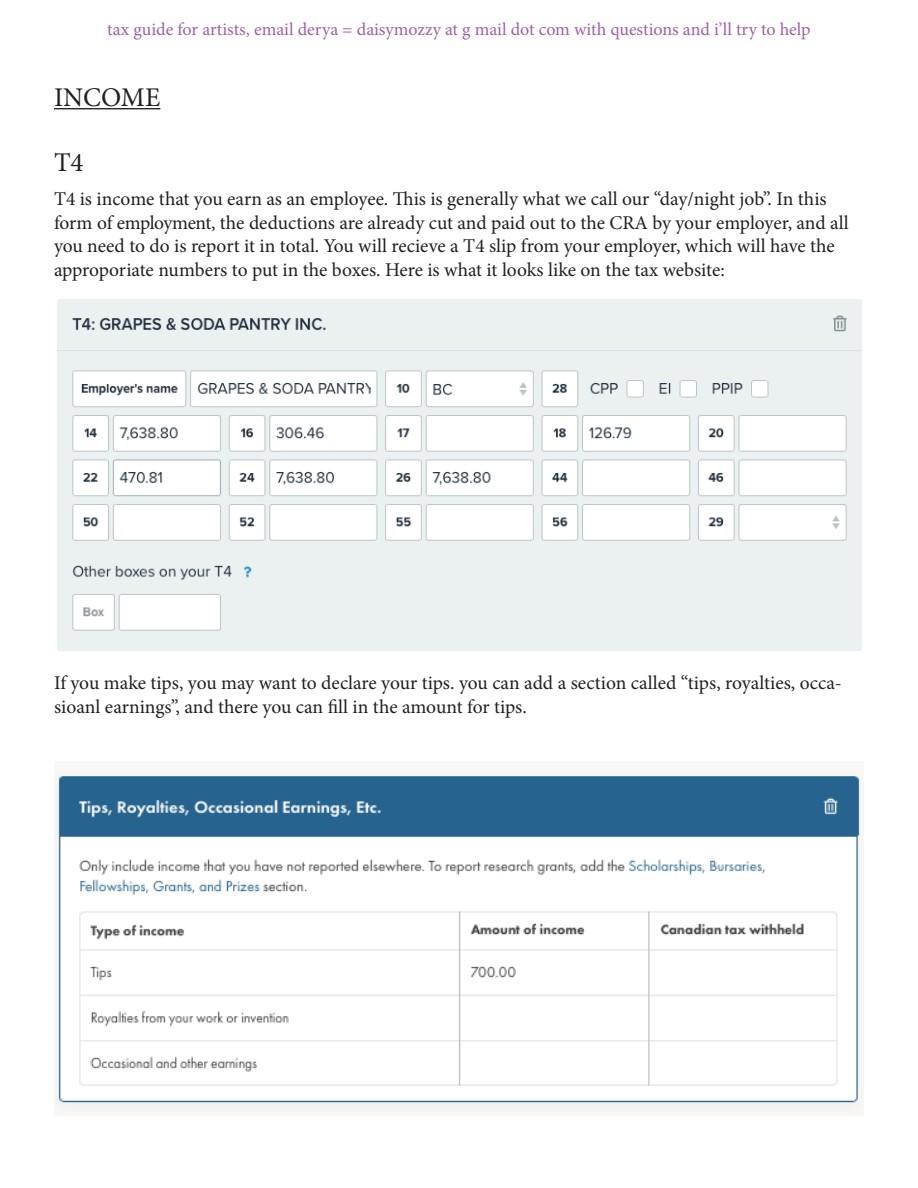
<style>
.page{position:relative;width:918px;height:1188px;background:#fff}
.page>*{position:absolute;margin:0;border:0;box-sizing:border-box;transform-origin:0 0}
.t1{font:27px "Minion Pro";color:#231f20}
.t2{font:19.5px/23.4px "Minion Pro";letter-spacing:-.005em;color:#231f20}
.t3{font:18px "Minion Pro";color:#a05fa7}
</style>
<div class="page">
<hr style="left:54px;top:108px;width:106px;height:1px;background:#231f20">
<img style="left:57px;top:299px;width:805px;height:352px">
<img style="left:55px;top:776px;width:807px;height:336px">
<p class="t3" style="left:107px;top:17px;width:705px">tax guide for artists, email derya = daisymozzy at g mail dot com with questions and i’ll try to help</p>
<p class="t1" style="left:54px;top:79px;width:108px">INCOME</p>
<p class="t1" style="left:54px;top:144px;width:31px">T4</p>
<p class="t2" style="left:54px;top:188px;width:796px">T4 is income that you earn as an employee. This is generally what we call our “day/night job”. In this form of employment, the deductions are already cut and paid out to the CRA by your employer, and all you need to do is report it in total. You will recieve a T4 slip from your employer, which will have the approporiate numbers to put in the boxes. Here is what it looks like on the tax website:</p>
<p class="t2" style="left:54px;top:671px;width:789px">If you make tips, you may want to declare your tips. you can add a section called “tips, royalties, occa&shy;sioanl earnings”, and there you can fill in the amount for tips.</p>
</div>
